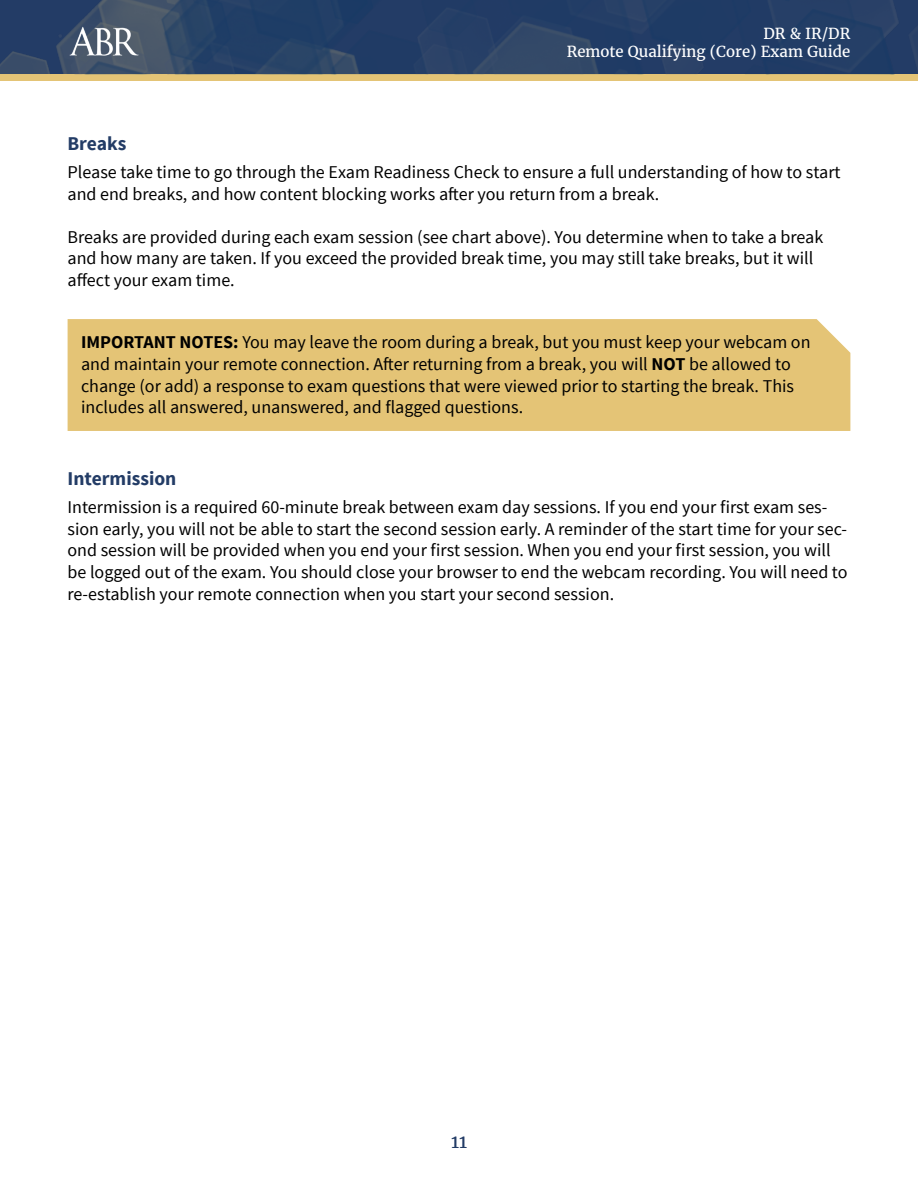
<style>
.page{position:relative;width:918px;height:1188px;background:#fff}
.page>*{position:absolute;margin:0;border:0;box-sizing:border-box;transform-origin:0 0}
.t1{font:700 19.5px "Source Sans Pro";color:#233c66}
.t2{font:18px/21.6px "Source Sans Pro";color:#000}
.t3{font:18px "Merriweather";color:#233c66}
.t4{font:15px/18px "Merriweather";color:#fff;text-align:right}
.s1{font-weight:700}
</style>
<div class="page">
<div style="left:0;top:74px;width:918px;height:7px;background:#e4c476"></div>
<img style="left:0;top:0;width:918px;height:74px">
<img style="left:67px;top:25px;width:74px;height:32px">
<div style="left:68px;top:319px;width:782px;height:112px;background:#e4c476"></div>
<p class="t4" style="left:567px;top:23px;width:285px">DR &amp; IR/DR<br>Remote Qualifying (Core) Exam Guide</p>
<p class="t1" style="left:68px;top:131px;width:60px">Breaks</p>
<p class="t2" style="left:68px;top:162px;width:775px">Please take time to go through the Exam Readiness Check to ensure a full understanding of how to start and end breaks, and how content blocking works after you return from a break.</p>
<p class="t2" style="left:68px;top:226px;width:757px">Breaks are provided during each exam session (see chart above). You determine when to take a break and how many are taken. If you exceed the provided break time, you may still take breaks, but it will affect your exam time.</p>
<p class="t2" style="left:81px;top:332px;width:731px"><span class="s1">IMPORTANT NOTES:</span> You may leave the room during a break, but you must keep your webcam on and maintain your remote connection. After returning from a break, you will <span class="s1">NOT</span> be allowed to change (or add) a response to exam questions that were viewed prior to starting the break. This includes all answered, unanswered, and flagged questions.</p>
<p class="t1" style="left:68px;top:466px;width:110px">Intermission</p>
<p class="t2" style="left:68px;top:497px;width:782px">Intermission is a required 60-minute break between exam day sessions. If you end your first exam ses&shy;sion early, you will not be able to start the second session early. A reminder of the start time for your sec&shy;ond session will be provided when you end your first session. When you end your first session, you will be logged out of the exam. You should close your browser to end the webcam recording. You will need to re-establish your remote connection when you start your second session.</p>
<p class="t3" style="left:451px;top:1126px;width:17px">11</p>
</div>
